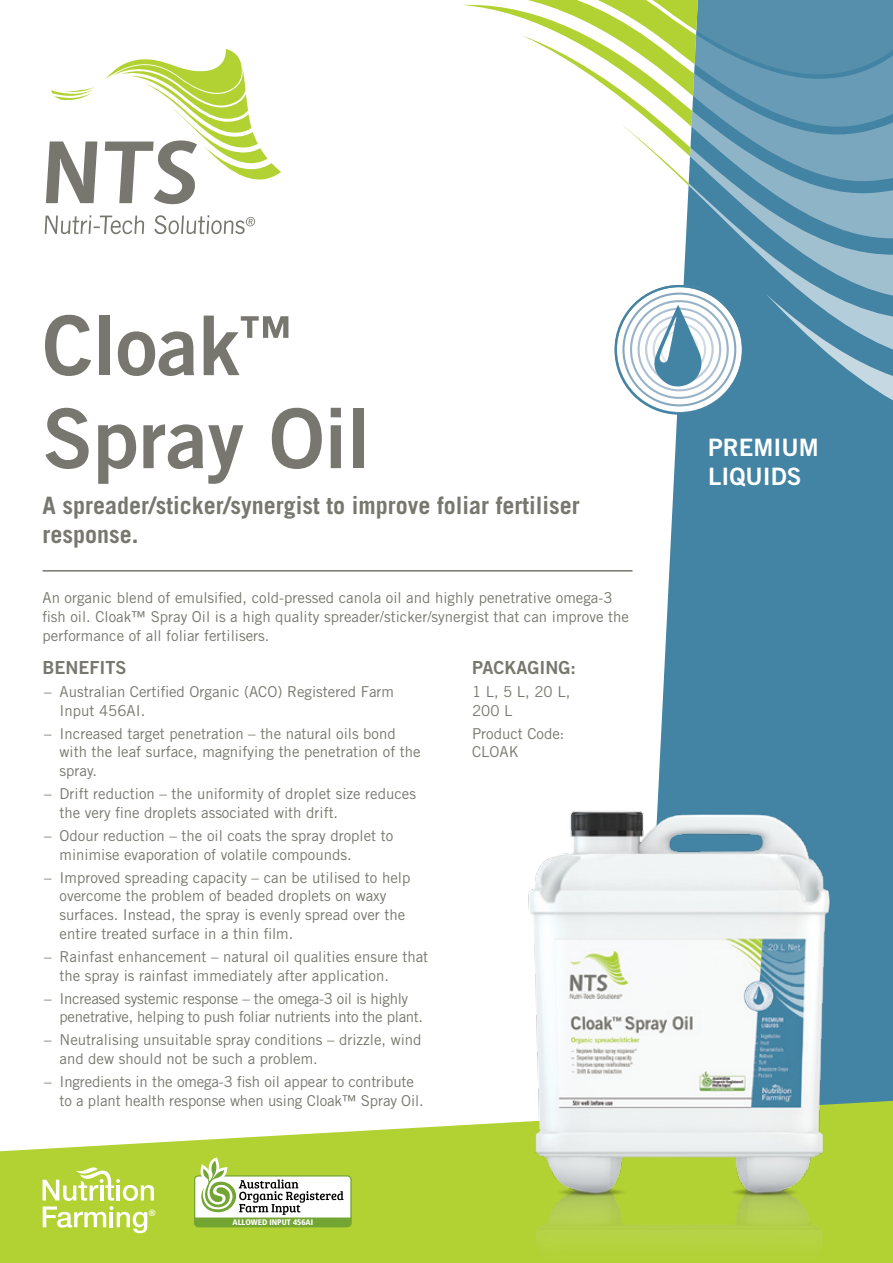
<style>
.page{position:relative;width:893px;height:1263px;background:#fff}
.page>*{position:absolute;margin:0;border:0;box-sizing:border-box;transform-origin:0 0}
.t1{font:82.5px/93px "Trade Gothic Bold Two";color:#77776f}
.t2{font:700 24px/28.8px "Trade Gothic";color:#77776f}
.t3{font:24px/28.8px "Trade Gothic Bold Two";color:#fff}
.t4{font:18px "Trade Gothic Bold Two";color:#77776f}
.t5{font:15px/18.8px "Trade Gothic";color:#77776f}
.t6{font:15px/18.8px "Trade Gothic";letter-spacing:-.02em;color:#77776f}
.t7{font:700 9px "Helvetica";color:#fff}
.t8{font:900 condensed 8.1px "Frutiger LT";color:#fff}
</style>
<div class="page">
<svg style="left:46px;top:49px;width:235px;height:155px"></svg>
<svg style="left:45px;top:215px;width:99px;height:19px"></svg>
<svg style="left:154px;top:215px;width:101px;height:19px"></svg>
<div style="left:659px;top:433px;width:234px;height:345px;background:#4383a3"></div>
<hr style="left:43px;top:570px;width:589px;height:2px;background:#77776f">
<svg style="left:0;top:1123px;width:495px;height:140px;background:#bcd850"></svg>
<svg style="left:43px;top:1167px;width:111px;height:66px"></svg>
<svg style="left:194px;top:1157px;width:158px;height:70px"></svg>
<svg style="left:463px;top:0;width:430px;height:433px"></svg>
<img style="left:495px;top:778px;width:398px;height:485px">
<h1 class="t1" style="left:43px;top:298px;width:329px">Cloak<sup>™<br></sup>Spray Oil</h1>
<h2 class="t2" style="left:43px;top:491px;width:539px">A spreader/sticker/synergist to improve foliar fertiliser response.</h2>
<p class="t5" style="left:43px;top:588px;width:588px">An organic blend of emulsified, cold-pressed canola oil and highly penetrative omega-3 fish oil. Cloak™ Spray Oil is a high quality spreader/sticker/synergist that can improve the performance of all foliar fertilisers.</p>
<p class="t4" style="left:43px;top:656px;width:86px">BENEFITS</p>
<p class="t5" style="left:60px;top:682px;width:336px;text-indent:-15px">– Australian Certified Organic (ACO) Registered Farm<br>Input 456AI.</p>
<p class="t5" style="left:60px;top:724px;width:363px;text-indent:-15px">– Increased target penetration – the natural oils bond with the leaf surface, magnifying the penetration of the spray.</p>
<p class="t5" style="left:60px;top:784px;width:358px;text-indent:-15px">– Drift reduction – the uniformity of droplet size reduces the very fine droplets associated with drift.</p>
<p class="t5" style="left:60px;top:826px;width:335px;text-indent:-15px">– Odour reduction – the oil coats the spray droplet to minimise evaporation of volatile compounds.</p>
<p class="t5" style="left:60px;top:868px;width:352px;text-indent:-15px">– Improved spreading capacity – can be utilised to help overcome the problem of beaded droplets on waxy surfaces. Instead, the spray is evenly spread over the entire treated surface in a thin film.</p>
<p class="t5" style="left:60px;top:947px;width:370px;text-indent:-15px">– Rainfast enhancement – natural oil qualities ensure that the spray is rainfast immediately after application.</p>
<p class="t6" style="left:60px;top:989px;width:365px;text-indent:-15px">– Increased systemic response – the omega-3 oil is highly penetrative, helping to push foliar nutrients into the plant.</p>
<p class="t5" style="left:60px;top:1030px;width:364px;text-indent:-15px">– Neutralising unsuitable spray conditions – drizzle, wind and dew should not be such a problem.</p>
<p class="t5" style="left:60px;top:1072px;width:366px;text-indent:-15px">– Ingredients in the omega-3 fish oil appear to contribute to a plant health response when using Cloak™ Spray Oil.</p>
<p class="t4" style="left:472px;top:656px;width:105px">PACKAGING:</p>
<p class="t5" style="left:472px;top:682px;width:100px">1 L, 5 L, 20 L,<br>200 L</p>
<p class="t5" style="left:472px;top:724px;width:94px">Product Code:<br>CLOAK</p>
<p class="t7" style="left:149px;top:1209px;width:8px">®</p>
<p class="t8" style="left:232px;top:1217px;width:82px">ALLOWED INPUT 456AI</p>
<h2 class="t3" style="left:708px;top:433px;width:112px">PREMIUM<br>LIQUIDS</h2>
</div>
